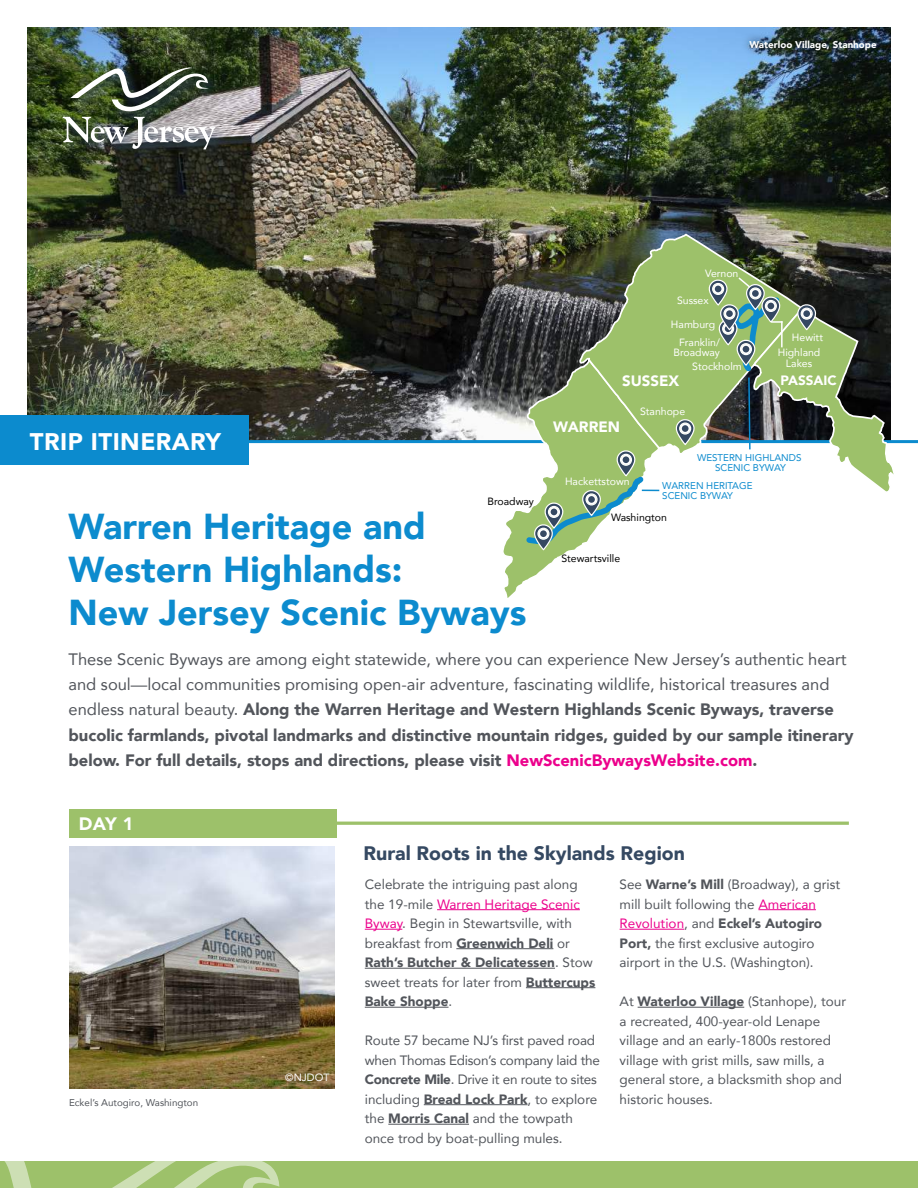
<style>
.page{position:relative;width:918px;height:1188px;background:#fff}
.page>*{position:absolute;margin:0;border:0;box-sizing:border-box;transform-origin:0 0}
.t1{font:900 36px/43.5px "Avenir";color:#0c8bce}
.t2{font:900 24px "Avenir";letter-spacing:.02em;color:#fff}
.t3{font:900 19.5px "Avenir";color:#354962}
.t4{font:900 18px "Avenir";color:#fff}
.t5{font:900 16.5px/25.5px "Avenir";color:#52555b}
.t6{font:900 15px "Avenir";color:#fff}
.t7{font:13.5px/19.5px "Avenir";color:#52555b}
.t8{font:900 13.5px "Avenir";color:#fff}
.t9{font:10.5px/10.5px "Avenir";color:#fff;text-align:center}
.t10{font:10.5px "Avenir";color:#000}
.t11{font:9.75px/10.5px "Avenir";color:#0c8bce}
.t12{font:9.75px "Avenir";color:#52555b}
.t13{font:900 9.75px "Avenir";color:#fff}
.s1{font-weight:400}
.s2{color:#ec008c}
.s3{font-weight:900}
</style>
<div class="page">
<img style="left:27px;top:27px;width:864px;height:413px">
<hr style="left:243px;top:440px;width:675px;height:3px;background:#0c8bce">
<img style="left:70px;top:846px;width:265px;height:243px">
<hr style="left:160px;top:822px;width:689px;height:3px;background:#9dc16a">
<div style="left:60px;top:64px;width:168px;height:98px;background:#354962;opacity:.75"></div>
<img style="left:63px;top:68px;width:153px;height:81px">
<div style="left:0;top:415px;width:248px;height:50px;background:#0c8bce"></div>
<div style="left:69px;top:809px;width:267px;height:28px;background:#9dc16a"></div>
<div style="left:0;top:1161px;width:918px;height:27px;background:#9dc16a"></div>
<svg style="left:4px;top:1161px;width:276px;height:27px"></svg>
<hr style="left:437px;top:909px;width:143px;height:1px;background:#ec008c">
<hr style="left:365px;top:929px;width:37px;height:1px;background:#ec008c">
<hr style="left:456px;top:948px;width:97px;height:1px;background:#52555b">
<hr style="left:365px;top:968px;width:190px;height:1px;background:#52555b">
<hr style="left:526px;top:987px;width:69px;height:1px;background:#52555b">
<hr style="left:365px;top:1007px;width:84px;height:1px;background:#52555b">
<hr style="left:424px;top:1104px;width:104px;height:1px;background:#52555b">
<hr style="left:388px;top:1124px;width:81px;height:1px;background:#52555b">
<hr style="left:758px;top:909px;width:58px;height:1px;background:#ec008c">
<hr style="left:620px;top:929px;width:64px;height:1px;background:#ec008c">
<hr style="left:638px;top:1007px;width:106px;height:1px;background:#52555b">
<div style="left:741px;top:31px;width:144px;height:28px;background:#000;opacity:.75"></div>
<svg style="left:578px;top:232px;width:227px;height:221px;background:#7d945f"></svg>
<svg style="left:675px;top:418px;width:21px;height:28px"></svg>
<svg style="left:501px;top:356px;width:160px;height:242px"></svg>
<svg style="left:707px;top:276px;width:189px;height:216px"></svg>
<p class="t13" style="left:749px;top:36px;width:129px">Waterloo Village, Stanhope</p>
<p class="t9" style="left:705px;top:268px;width:35px">Vernon</p>
<p class="t9" style="left:677px;top:294px;width:33px">Sussex</p>
<p class="t9" style="left:671px;top:319px;width:46px">Hamburg</p>
<p class="t9" style="left:692px;top:361px;width:51px">Stockholm</p>
<p class="t9" style="left:673px;top:336px;width:48px">Franklin/<br>Broadway</p>
<p class="t9" style="left:778px;top:329px;width:47px;line-height:15.8px;text-align:right">Hewitt<br>Highland</p>
<p class="t9" style="left:786px;top:358px;width:28px">Lakes</p>
<p class="t6" style="left:622px;top:368px;width:59px">SUSSEX</p>
<p class="t8" style="left:781px;top:369px;width:58px">PASSAIC</p>
<h2 class="t2" style="left:30px;top:421px;width:193px">TRIP ITINERARY</h2>
<p class="t10" style="left:488px;top:493px;width:48px">Broadway</p>
<p class="t6" style="left:553px;top:414px;width:68px">WARREN</p>
<p class="t9" style="left:565px;top:475px;width:66px">Hackettstown</p>
<p class="t9" style="left:640px;top:406px;width:47px">Stanhope</p>
<p class="t11" style="left:697px;top:452px;width:106px;text-align:center">WESTERN HIGHLANDS<br>SCENIC BYWAY</p>
<p class="t11" style="left:662px;top:480px;width:92px">WARREN HERITAGE<br>SCENIC BYWAY</p>
<h1 class="t1" style="left:69px;top:503px;width:460px">Warren Heritage and<br>Western Highlands:<br>New Jersey Scenic Byways</h1>
<p class="t5" style="left:69px;top:646px;width:787px"><span class="s1">These Scenic Byways are among eight statewide, where you can experience New Jersey’s authentic heart and soul—local communities promising open-air adventure, fascinating wildlife, historical treasures and endless natural beauty.</span> Along the Warren Heritage and Western Highlands Scenic Byways, traverse bucolic farmlands, pivotal landmarks and distinctive mountain ridges, guided by our sample itinerary below. For full details, stops and directions, please visit <span class="s2">NewScenicBywaysWebsite.com</span>.</p>
<p class="t10" style="left:611px;top:509px;width:58px">Washington</p>
<p class="t10" style="left:561px;top:550px;width:60px">Stewartsville</p>
<h3 class="t4" style="left:79px;top:808px;width:56px">DAY 1</h3>
<p class="t12" style="left:69px;top:1094px;width:131px">Eckel’s Autogiro, Washington</p>
<p class="t9" style="left:285px;top:1072px;width:46px">©NJDOT</p>
<h3 class="t3" style="left:364px;top:837px;width:323px">Rural Roots in the Skylands Region</h3>
<p class="t7" style="left:365px;top:874px;width:232px">Celebrate the intriguing past along the 19-mile <span class="s2">Warren Heritage Scenic<br>Byway</span>. Begin in Stewartsville, with breakfast from <span class="s3">Greenwich Deli</span> or<br><span class="s3">Rath’s Butcher &amp; Delicatessen</span>. Stow sweet treats for later from <span class="s3">Buttercups<br>Bake Shoppe</span>.</p>
<p class="t7" style="left:365px;top:1030px;width:237px">Route 57 became NJ’s first paved road when Thomas Edison’s company laid the <span class="s3">Concrete Mile</span>. Drive it en route to sites including <span class="s3">Bread Lock Park</span>, to explore the <span class="s3">Morris Canal</span> and the towpath once trod by boat-pulling mules.</p>
<p class="t7" style="left:620px;top:874px;width:222px">See <span class="s3">Warne’s Mill</span> (Broadway), a grist mill built following the <span class="s2">American Revolution</span>, and <span class="s3">Eckel’s Autogiro Port,</span> the first exclusive autogiro airport in the U.S. (Washington).</p>
<p class="t7" style="left:620px;top:991px;width:228px">At <span class="s3">Waterloo Village</span> (Stanhope), tour a recreated, 400-year-old Lenape village and an early-1800s restored village with grist mills, saw mills, a general store, a blacksmith shop and historic houses.</p>
</div>
